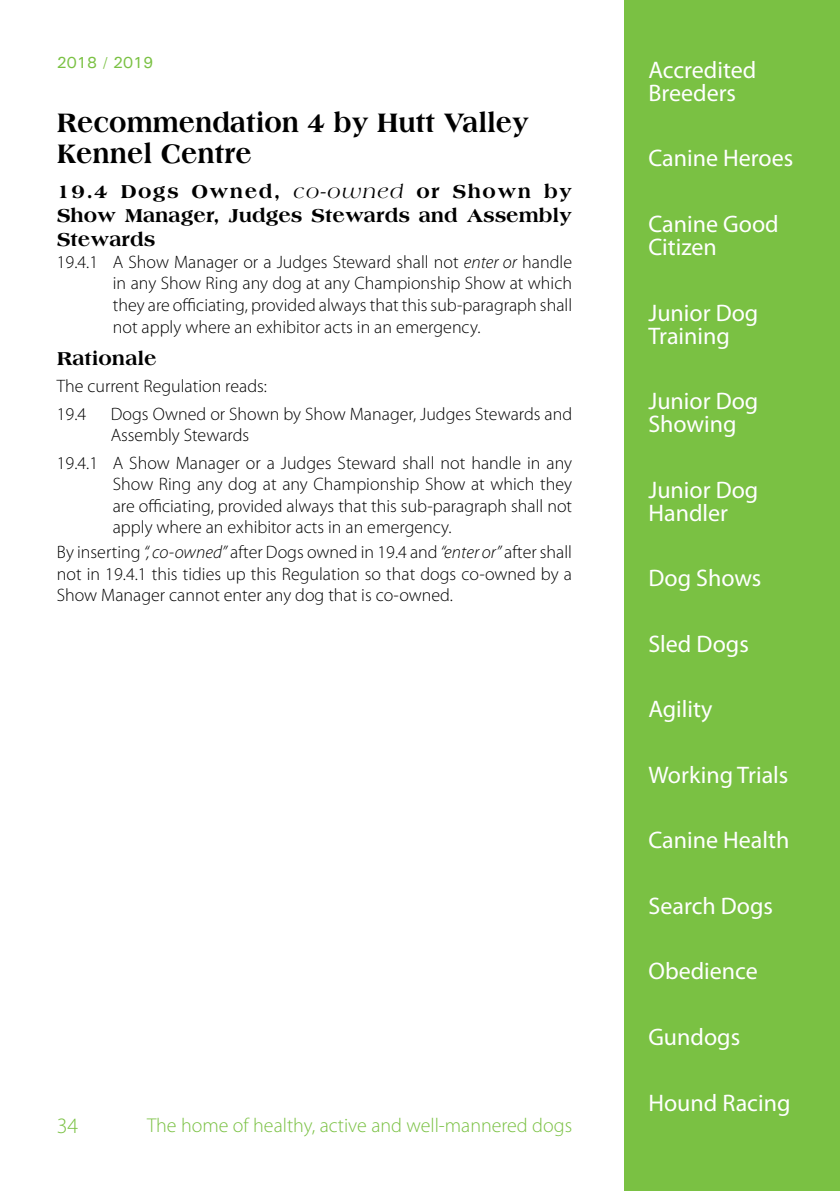
<style>
.page{position:relative;width:840px;height:1191px;background:#fff}
.page>*{position:absolute;margin:0;border:0;box-sizing:border-box;transform-origin:0 0}
.t1{font:800 28.6px/31.2px "Americana";color:#000;scale:.91 1}
.t2{font:24px/23px "Myriad Pro";color:#fff}
.t3{font:300 22px "Myriad Pro";color:#7ac143}
.t4{font:800 20px/24px "Americana";color:#000;text-align:justify}
.t5{font:300 20px "Myriad Pro";color:#7ac143}
.t6{font:300 18px/21.6px "Myriad Pro";color:#000;text-align:justify}
.t7{font:16px "Utah";color:#7ac143}
.s1{font-weight:400;font-style:italic}
.s2{font-style:italic}
</style>
<div class="page">
<div style="left:624px;top:0;width:215px;height:1191px;background:#7ac143"></div>
<p class="t7" style="left:57px;top:53px;width:98px">2018 / 2019</p>
<h2 class="t2" style="left:648px;top:58px;width:109px">Accredited<br>Breeders</h2>
<h1 class="t1" style="left:57px;top:106px;width:520px">Recommendation 4 by Hutt Valley<br>Kennel Centre</h1>
<p class="t4" style="left:57px;top:179px;width:516px">19.4 Dogs Owned, <span class="s1">co-owned</span> or Shown by Show Manager, Judges Stewards and Assembly Stewards</p>
<p class="t6" style="left:113px;top:251px;width:460px;text-indent:-56px">19.4.1 A Show Manager or a Judges Steward shall not <span class="s2">enter or</span> handle in any Show Ring any dog at any Championship Show at which they are officiating, provided always that this sub-paragraph shall not apply where an exhibitor acts in an emergency.</p>
<p class="t4" style="left:57px;top:346px;width:102px">Rationale</p>
<p class="t6" style="left:57px;top:373px;width:212px;line-height:27.2px">The current Regulation reads:<br>19.4</p>
<p class="t6" style="left:111px;top:403px;width:462px">Dogs Owned or Shown by Show Manager, Judges Stewards and<br>Assembly Stewards</p>
<p class="t6" style="left:113px;top:451px;width:460px;text-indent:-56px">19.4.1 A Show Manager or a Judges Steward shall not handle in any Show Ring any dog at any Championship Show at which they are officiating, provided always that this sub-paragraph shall not apply where an exhibitor acts in an emergency.</p>
<p class="t6" style="left:57px;top:541px;width:516px">By inserting <span class="s2">“, co-owned”</span> after Dogs owned in 19.4 and <span class="s2">“enter or”</span> after shall not in 19.4.1 this tidies up this Regulation so that dogs co-owned by a Show Manager cannot enter any dog that is co-owned.</p>
<p class="t3" style="left:57px;top:1112px;width:23px">34</p>
<p class="t5" style="left:147px;top:1113px;width:426px">The home of healthy, active and well-mannered dogs</p>
<h2 class="t2" style="left:648px;top:146px;width:146px">Canine Heroes</h2>
<h2 class="t2" style="left:648px;top:212px;width:132px">Canine Good<br>Citizen</h2>
<h2 class="t2" style="left:648px;top:301px;width:111px">Junior Dog<br>Training</h2>
<h2 class="t2" style="left:648px;top:389px;width:111px">Junior Dog<br>Showing</h2>
<h2 class="t2" style="left:648px;top:478px;width:111px">Junior Dog<br>Handler</h2>
<h2 class="t2" style="left:648px;top:566px;width:114px">Dog Shows</h2>
<h2 class="t2" style="left:648px;top:632px;width:102px">Sled Dogs</h2>
<h2 class="t2" style="left:648px;top:697px;width:66px">Agility</h2>
<h2 class="t2" style="left:648px;top:763px;width:141px">Working Trials</h2>
<h2 class="t2" style="left:648px;top:828px;width:142px">Canine Health</h2>
<h2 class="t2" style="left:648px;top:894px;width:126px">Search Dogs</h2>
<h2 class="t2" style="left:648px;top:959px;width:111px">Obedience</h2>
<h2 class="t2" style="left:648px;top:1025px;width:93px">Gundogs</h2>
<h2 class="t2" style="left:648px;top:1090px;width:143px">Hound Racing</h2>
</div>
